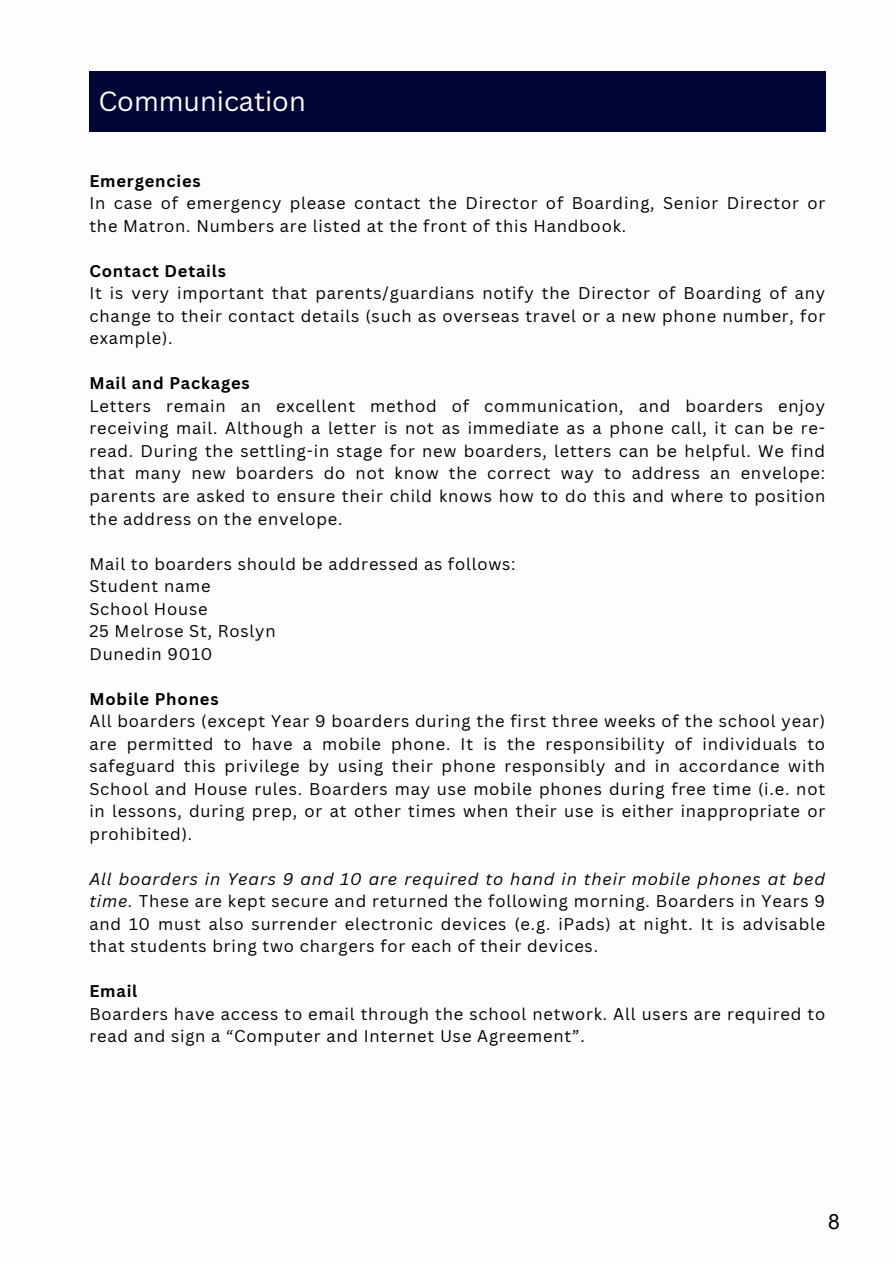
<style>
.page{position:relative;width:894px;height:1264px;background:#fff}
.page>*{position:absolute;margin:0;border:0;box-sizing:border-box;transform-origin:0 0}
.t1{font:27px "Canva Sans";color:#fff}
.t2{font:21px "Arial";color:#000}
.t3{font:16.5px/22.5px "Canva Sans";letter-spacing:.05em;color:#000;text-align:justify}
.t4{font:700 16.5px "Canva Sans";letter-spacing:.05em;color:#000}
.s1{font-style:italic}
</style>
<div class="page">
<div style="left:89px;top:72px;width:737px;height:60px;background:#000635"></div>
<p class="t1" style="left:98px;top:83px;width:209px">Communication</p>
<h1 class="t4" style="left:89px;top:169px;width:113px">Emergencies</h1>
<p class="t3" style="left:89px;top:192px;width:737px">In case of emergency please contact the Director of Boarding, Senior Director or the Matron. Numbers are listed at the front of this Handbook.</p>
<p class="t4" style="left:89px;top:259px;width:138px">Contact Details</p>
<p class="t3" style="left:89px;top:282px;width:737px">It is very important that parents/guardians notify the Director of Boarding of any change to their contact details (such as overseas travel or a new phone number, for example).</p>
<p class="t4" style="left:89px;top:372px;width:162px">Mail and Packages</p>
<p class="t3" style="left:89px;top:394px;width:737px">Letters remain an excellent method of communication, and boarders enjoy receiving mail. Although a letter is not as immediate as a phone call, it can be re&shy;read. During the settling-in stage for new boarders, letters can be helpful. We find that many new boarders do not know the correct way to address an envelope: parents are asked to ensure their child knows how to do this and where to position the address on the envelope.</p>
<p class="t3" style="left:89px;top:552px;width:427px">Mail to boarders should be addressed as follows:</p>
<p class="t3" style="left:89px;top:574px;width:123px">Student name</p>
<p class="t3" style="left:89px;top:597px;width:120px">School House</p>
<p class="t3" style="left:89px;top:619px;width:188px">25 Melrose St, Roslyn</p>
<p class="t3" style="left:89px;top:642px;width:125px">Dunedin 9010</p>
<p class="t4" style="left:89px;top:687px;width:131px">Mobile Phones</p>
<p class="t3" style="left:89px;top:709px;width:737px">All boarders (except Year 9 boarders during the first three weeks of the school year) are permitted to have a mobile phone. It is the responsibility of individuals to safeguard this privilege by using their phone responsibly and in accordance with School and House rules. Boarders may use mobile phones during free time (i.e. not in lessons, during prep, or at other times when their use is either inappropriate or prohibited).</p>
<p class="t3" style="left:89px;top:867px;width:737px"><span class="s1">All boarders in Years 9 and 10 are required to hand in their mobile phones at bed time.</span> These are kept secure and returned the following morning. Boarders in Years 9 and 10 must also surrender electronic devices (e.g. iPads) at night. It is advisable that students bring two chargers for each of their devices.</p>
<p class="t4" style="left:89px;top:979px;width:49px">Email</p>
<p class="t3" style="left:89px;top:1002px;width:737px">Boarders have access to email through the school network. All users are required to read and sign a “Computer and Internet Use Agreement”.</p>
<p class="t2" style="left:828px;top:1206px;width:13px">8</p>
</div>
